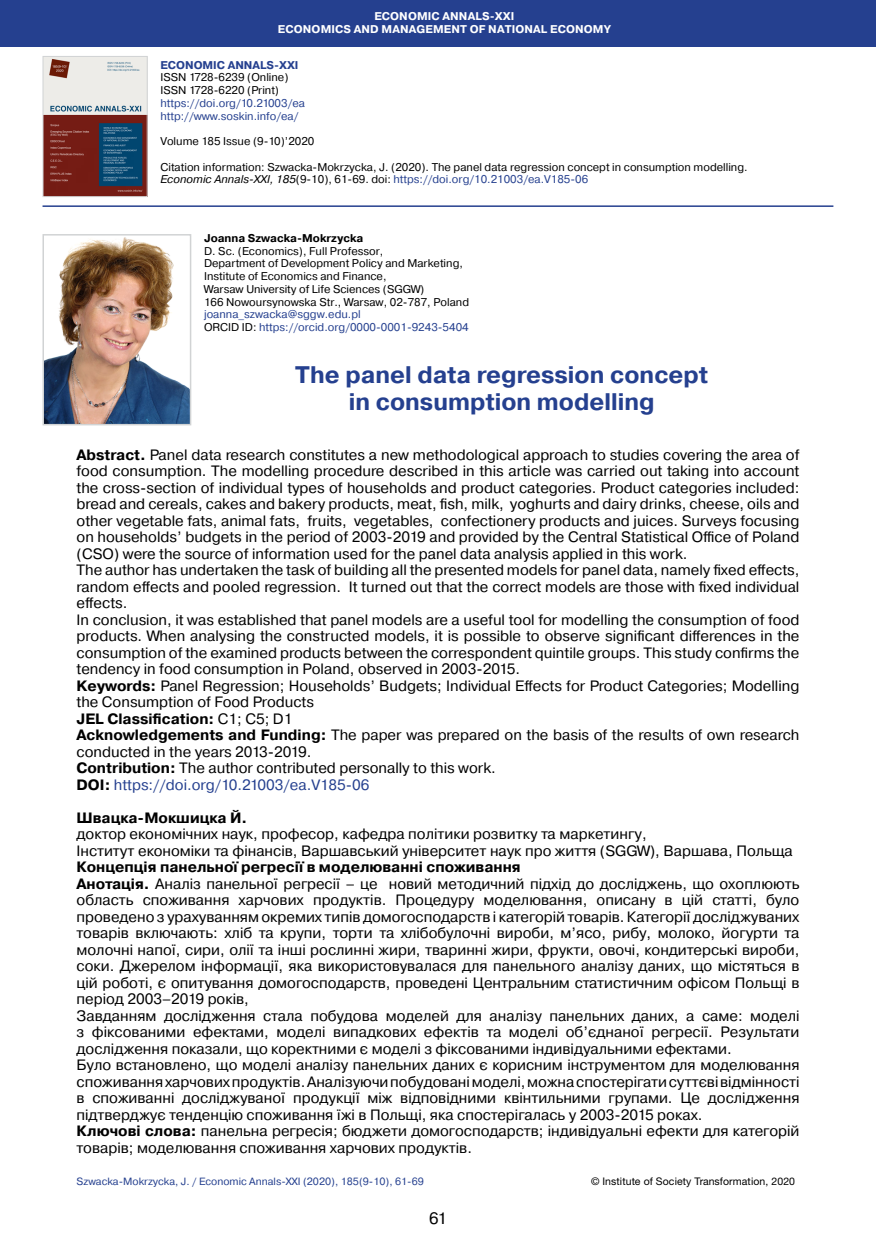
<style>
.page{position:relative;width:876px;height:1246px;background:#fff}
.page>*{position:absolute;margin:0;border:0;box-sizing:border-box;transform-origin:0 0}
.Заголовок_2019_2{font:700 24px "Pragmatica";color:#25408f}
.t1{font:16.5px "Pragmatica";color:#000}
.Анотация_2019{font:15px/16.5px "Pragmatica";color:#000;text-align:justify}
.Анотация_2019-2{font:700 15px "Pragmatica";color:#000}
.Анотация_2019-3{font:15px "Pragmatica";color:#25408f}
.Посада_2016{font:11.25px "Pragmatica";color:#000}
.Посада_2016-2{font:11.25px "Pragmatica";color:#25408f}
.Посада_2016-3{font:700 11.25px "Pragmatica";letter-spacing:.01em;color:#fff}
.Посада_2016-4{font:700 11.25px "Pragmatica";color:#000}
.Посада_2016-5{font:700 11.25px "Pragmatica";color:#25408f}
.Нижний_колонтитул_20{font:10.5px "Pragmatica";color:#25408f}
.t2{font:10.5px "Helvetica Neue LTW1 G";letter-spacing:.01em;color:#000}
.s1{font-style:italic;color:#000}
.s2{color:#000}
.s3{font-weight:700}
.s4{font-weight:400}
.s5{font-weight:700;color:#000}
</style>
<div class="page">
<div style="left:0;top:0;width:876px;height:47px;background:#25408f"></div>
<img style="left:45px;top:237px;width:143px;height:185px">
<div style="left:42px;top:234px;width:149px;height:191px;border:2px solid #d1d3d4"></div>
<img style="left:45px;top:58px;width:101px;height:137px">
<div style="left:43px;top:56px;width:105px;height:141px;border:1px solid #d1d3d4"></div>
<hr style="left:43px;top:205px;width:790px;height:2px;background:#25408f">
<p class="Посада_2016-3" style="left:374px;top:9px;width:142px">ECONOMIC ANNALS-XXI</p>
<p class="Посада_2016-3" style="left:278px;top:22px;width:334px">ECONOMICS AND MANAGEMENT OF NATIONAL ECONOMY</p>
<p class="Посада_2016-5" style="left:160px;top:57px;width:140px">ECONOMIC ANNALS-XXI</p>
<p class="Посада_2016" style="left:160px;top:70px;width:130px">ISSN 1728-6239 (Online)</p>
<p class="Посада_2016" style="left:160px;top:83px;width:120px">ISSN 1728-6220 (Print)</p>
<p class="Посада_2016-2" style="left:160px;top:96px;width:146px">https://doi.org/10.21003/ea</p>
<p class="Посада_2016-2" style="left:160px;top:109px;width:140px">http://www.soskin.info/ea/</p>
<p class="Посада_2016" style="left:160px;top:134px;width:156px">Volume 185 Issue (9-10)’2020</p>
<p class="Посада_2016" style="left:160px;top:160px;width:589px">Citation information: Szwacka-Mokrzycka, J. (2020). The panel data regression concept in consumption modelling.</p>
<p class="Посада_2016-2" style="left:160px;top:172px;width:429px"><span class="s1">Economic Annals-XXI, 185</span><span class="s2">(9-10), 61-69. doi:</span> https://doi.org/10.21003/ea.V185-06</p>
<p class="Посада_2016-4" style="left:204px;top:231px;width:161px">Joanna Szwacka-Mokrzycka</p>
<p class="Посада_2016" style="left:204px;top:244px;width:181px">D. Sc. (Economics), Full Professor,</p>
<p class="Посада_2016" style="left:204px;top:257px;width:260px">Department of Development Policy and Marketing,</p>
<p class="Посада_2016" style="left:204px;top:269px;width:184px">Institute of Economics and Finance,</p>
<p class="Посада_2016" style="left:204px;top:282px;width:222px">Warsaw University of Life Sciences (SGGW)</p>
<p class="Посада_2016" style="left:204px;top:295px;width:267px">166 Nowoursynowska Str., Warsaw, 02-787, Poland</p>
<p class="Посада_2016-2" style="left:204px;top:308px;width:158px">joanna_szwacka@sggw.edu.pl</p>
<p class="Посада_2016-2" style="left:204px;top:320px;width:266px"><span class="s2">ORCID ID:</span> https://orcid.org/0000-0001-9243-5404</p>
<p class="Заголовок_2019_2" style="left:295px;top:359px;width:414px">The panel data regression concept</p>
<p class="Заголовок_2019_2" style="left:349px;top:386px;width:307px">in consumption modelling</p>
<p class="Анотация_2019" style="left:77px;top:447px;width:724px"><span class="s3">Abstract.</span> Panel data research constitutes a new methodological approach to studies covering the area of food consumption. The modelling procedure described in this article was carried out taking into account the cross-section of individual types of households and product categories. Product categories included: bread and cereals, cakes and bakery products, meat, fish, milk, yoghurts and dairy drinks, cheese, oils and other vegetable fats, animal fats, fruits, vegetables, confectionery products and juices. Surveys focusing on households’ budgets in the period of 2003-2019 and provided by the Central Statistical Office of Poland (CSO) were the source of information used for the panel data analysis applied in this work.</p>
<p class="Анотация_2019" style="left:77px;top:562px;width:724px">The author has undertaken the task of building all the presented models for panel data, namely fixed effects, random effects and pooled regression. It turned out that the correct models are those with fixed individual effects.</p>
<p class="Анотация_2019" style="left:77px;top:612px;width:724px">In conclusion, it was established that panel models are a useful tool for modelling the consumption of food products. When analysing the constructed models, it is possible to observe significant differences in the consumption of the examined products between the correspondent quintile groups. This study confirms the tendency in food consumption in Poland, observed in 2003-2015.</p>
<p class="Анотация_2019" style="left:77px;top:678px;width:724px"><span class="s3">Keywords:</span> Panel Regression; Households’ Budgets; Individual Effects for Product Categories; Modelling the Consumption of Food Products</p>
<p class="Анотация_2019-2" style="left:77px;top:709px;width:217px">JEL Classification: <span class="s4">C1; C5; D1</span></p>
<p class="Анотация_2019" style="left:77px;top:727px;width:724px"><span class="s3">Acknowledgements and Funding:</span> The paper was prepared on the basis of the results of own research conducted in the years 2013-2019.</p>
<p class="Анотация_2019" style="left:77px;top:760px;width:421px"><span class="s3">Contribution:</span> The author contributed personally to this work.</p>
<p class="Анотация_2019-3" style="left:77px;top:775px;width:294px"><span class="s5">DOI:</span> https://doi.org/10.21003/ea.V185-06</p>
<p class="Анотация_2019-2" style="left:77px;top:808px;width:172px">Швацка-Мокшицка Й.</p>
<p class="Анотация_2019" style="left:77px;top:826px;width:572px">доктор економічних наук, професор, кафедра політики розвитку та маркетингу,</p>
<p class="Анотация_2019" style="left:77px;top:843px;width:718px">Інститут економіки та фінансів, Варшавський університет наук про життя (SGGW), Варшава, Польща</p>
<p class="Анотация_2019-2" style="left:77px;top:857px;width:446px">Концепція панельної регресії в моделюванні споживання</p>
<p class="Анотация_2019" style="left:77px;top:876px;width:724px"><span class="s3">Анотація.</span> Аналіз панельної регресії – це новий методичний підхід до досліджень, що охоплюють область споживання харчових продуктів. Процедуру моделювання, описану в цій статті, було проведено з урахуванням окремих типів домогосподарств і категорій товарів. Категорії досліджуваних товарів включають: хліб та крупи, торти та хлібобулочні вироби, м’ясо, рибу, молоко, йогурти та молочні напої, сири, олії та інші рослинні жири, тваринні жири, фрукти, овочі, кондитерські вироби, соки. Джерелом інформації, яка використовувалася для панельного аналізу даних, що містяться в цій роботі, є опитування домогосподарств, проведені Центральним статистичним офісом Польщі в період 2003–2019 років,</p>
<p class="Анотация_2019" style="left:77px;top:1008px;width:724px">Завданням дослідження стала побудова моделей для аналізу панельних даних, а саме: моделі з фіксованими ефектами, моделі випадкових ефектів та моделі об’єднаної регресії. Результати дослідження показали, що коректними є моделі з фіксованими індивідуальними ефектами.</p>
<p class="Анотация_2019" style="left:77px;top:1057px;width:724px">Було встановлено, що моделі аналізу панельних даних є корисним інструментом для моделювання споживання харчових продуктів. Аналізуючи побудовані моделі, можна спостерігати суттєві відмінності в споживанні досліджуваної продукції між відповідними квінтильними групами. Це дослідження підтверджує тенденцію споживання їжі в Польщі, яка спостерігалась у 2003-2015 роках.</p>
<p class="Анотация_2019" style="left:77px;top:1123px;width:724px"><span class="s3">Ключові слова:</span> панельна регресія; бюджети домогосподарств; індивідуальні ефекти для категорій товарів; моделювання споживання харчових продуктів.</p>
<p class="Нижний_колонтитул_20" style="left:77px;top:1174px;width:349px">Szwacka-Mokrzycka, J. / Economic Annals-XXI (2020), 185(9-10), 61-69</p>
<p class="t1" style="left:429px;top:1208px;width:19px">61</p>
<p class="t2" style="left:591px;top:1174px;width:206px">© Institute of Society Transformation, 2020</p>
</div>
